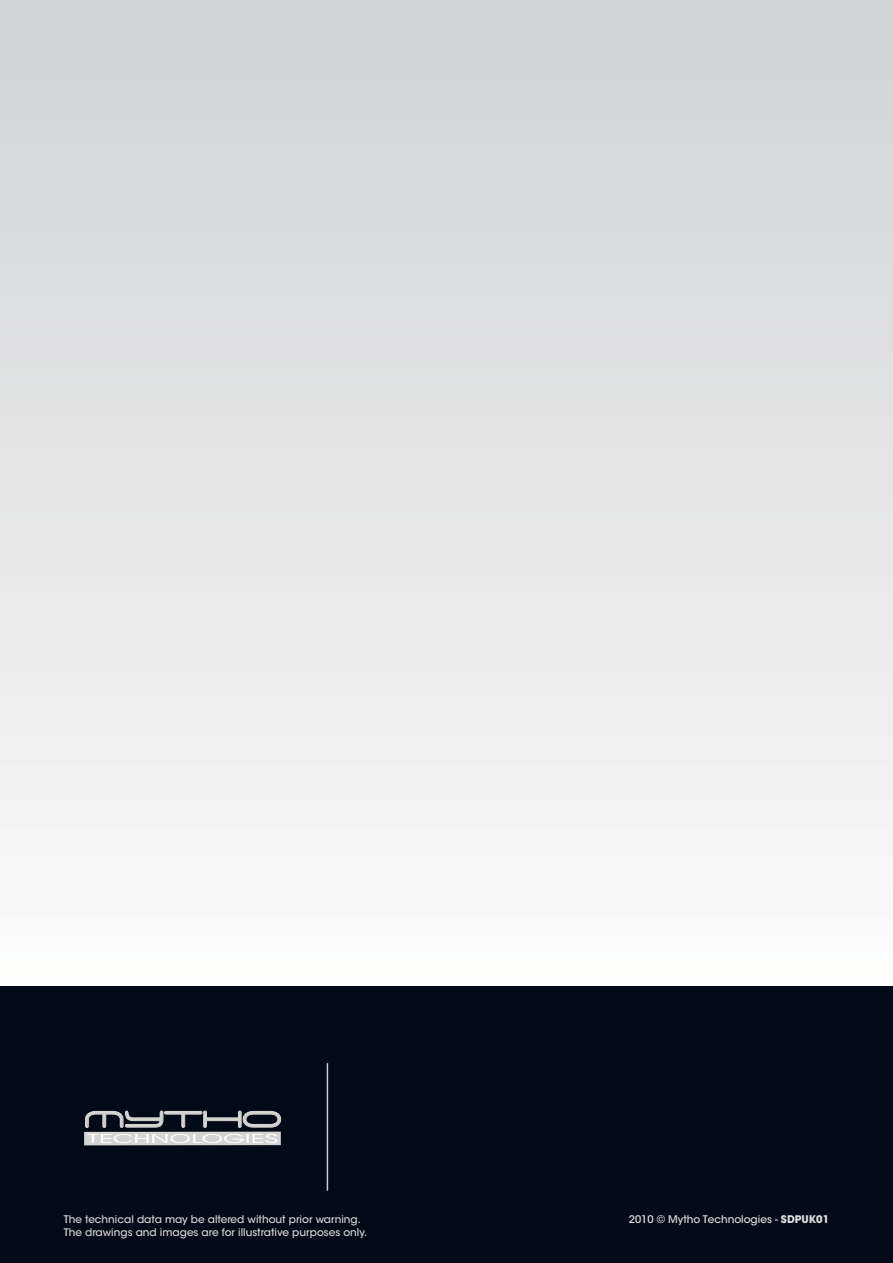
<style>
.page{position:relative;width:893px;height:1263px;background:#fff}
.page>*{position:absolute;margin:0;border:0;box-sizing:border-box;transform-origin:0 0}
.t1{font:30.45px "Cavalero BT";color:#d4d4d5}
.t2{font:12.15px "ITC Avant Garde Std";color:#fff;scale:2.1 1}
.t3{font:500 10.5px "ITC Avant Garde Std";color:#d2d3d5}
.t4{font:500 10.5px "ITC Avant Garde Std";color:#dcddde}
.s1{font-weight:700}
</style>
<div class="page">
<div style="left:0;top:0;width:893px;height:986px;background:linear-gradient(to bottom,#cfd1d3,#fcfbfb)"></div>
<div style="left:0;top:986px;width:893px;height:277px;background:#030a17"></div>
<div style="left:84px;top:1131px;width:197px;height:14px;background:#d4d4d5"></div>
<hr style="left:327px;top:1063px;width:1px;height:128px;background:#c8cacd">
<h1 class="t1" style="left:84px;top:1106px;width:199px">mytho</h1>
<p class="t2" style="left:87px;top:1132px;width:92px">TECHNOLOGIES</p>
<p class="t3" style="left:64px;top:1215px;width:299px">The technical data may be altered without prior warning.</p>
<p class="t4" style="left:629px;top:1215px;width:202px">2010 © Mytho Technologies - <span class="s1">SDPUK01</span></p>
<p class="t3" style="left:64px;top:1228px;width:305px">The drawings and images are for illustrative purposes only.</p>
</div>
